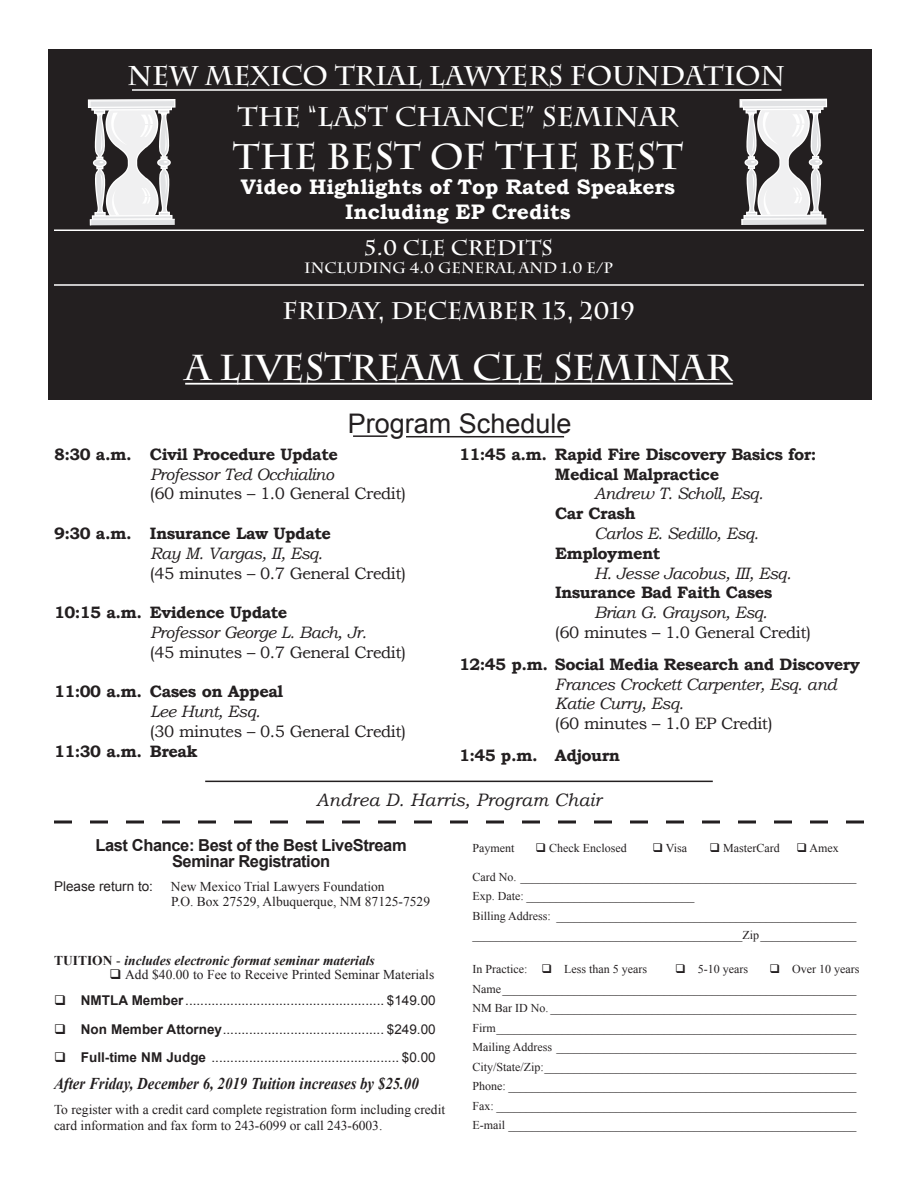
<style>
.page{position:relative;width:918px;height:1188px;background:#fff}
.page>*{position:absolute;margin:0;border:0;box-sizing:border-box;transform-origin:0 0}
.t1{font:700 36px "Charlemagne Std";letter-spacing:-.01em;color:#fff}
.t2{font:700 27px "Charlemagne Std";color:#fff}
.t3{font:27px "Arial";color:#231f20}
.t4{font:700 24px "Charlemagne Std";letter-spacing:-.01em;color:#fff}
.t5{font:700 21px "Bookman Old Style";color:#fff}
.t6{font:700 21px "Charlemagne Std";color:#fff}
.t7{font:italic 18px "Bookman Old Style";color:#231f20}
.t8{font:700 16.5px "Bookman Old Style";letter-spacing:-.03em;color:#231f20}
.t9{font:italic 16.5px "Bookman Old Style";letter-spacing:-.03em;color:#231f20}
.t10{font:16.5px "Bookman Old Style";letter-spacing:-.03em;color:#231f20}
.t11{font:700 16.5px "Arial";letter-spacing:-.025em;color:#231f20}
.t12{font:italic 700 16.5px "Times New Roman";color:#231f20;scale:.9 1}
.t13{font:700 15px "Charlemagne Std";color:#fff}
.t14{font:13.5px/16.2px "Times New Roman";color:#231f20}
.t15{font:13.5px "Arial";color:#231f20}
.t16{font:italic 700 13.5px "Times New Roman";color:#231f20}
.t17{font:12px "Times New Roman";color:#231f20}
.s1{font-style:normal}
.s2{font-weight:400;font-style:normal}
.s3{font-weight:700}
</style>
<div class="page">
<div style="left:49px;top:49px;width:823px;height:351px;background:#231f20"></div>
<hr style="left:185px;top:383px;width:548px;height:2px;background:#fff">
<svg style="left:54px;top:820px;width:810px;height:4px"></svg>
<hr style="left:132px;top:89px;width:650px;height:2px;background:#fff">
<hr style="left:54px;top:284px;width:810px;height:2px;background:#fff">
<hr style="left:54px;top:230px;width:810px;height:1px;background:#fff">
<svg style="left:88px;top:99px;width:87px;height:126px"></svg>
<svg style="left:740px;top:99px;width:87px;height:126px"></svg>
<hr style="left:353px;top:435px;width:34px;height:2px;background:#231f20">
<hr style="left:406px;top:436px;width:158px;height:1px;background:#231f20">
<hr style="left:205px;top:781px;width:508px;height:1px;background:#231f20">
<p class="t2" style="left:128px;top:60px;width:659px">NEW MEXICO TRIAL LAWYERS FOUNDATION</p>
<p class="t2" style="left:238px;top:101px;width:442px">THE “LAST CHANCE” SEMINAR</p>
<p class="t1" style="left:233px;top:136px;width:452px">THE BEST OF THE BEST</p>
<p class="t5" style="left:241px;top:172px;width:436px">Video Highlights of Top Rated Speakers</p>
<p class="t5" style="left:345px;top:197px;width:227px">Including EP Credits</p>
<p class="t6" style="left:365px;top:236px;width:190px">5.0 CLE CREDITS</p>
<p class="t13" style="left:304px;top:259px;width:310px">INCLUDING 4.0 GENERAL AND 1.0 E/P</p>
<p class="t4" style="left:283px;top:297px;width:354px">FRIDAY, DECEMBER 13, 2019</p>
<p class="t1" style="left:185px;top:347px;width:549px">A LIVESTREAM CLE SEMINAR</p>
<p class="t3" style="left:348px;top:406px;width:225px">Program Schedule</p>
<p class="t8" style="left:54px;top:442px;width:286px">8:30 a.m. Civil Procedure Update</p>
<p class="t9" style="left:150px;top:463px;width:185px">Professor Ted Occhialino</p>
<p class="t10" style="left:150px;top:483px;width:258px">(60 minutes – 1.0 General Credit)</p>
<p class="t8" style="left:54px;top:521px;width:279px">9:30 a.m. Insurance Law Update</p>
<p class="t9" style="left:150px;top:542px;width:174px">Ray M. Vargas, II, Esq.</p>
<p class="t10" style="left:150px;top:562px;width:258px">(45 minutes – 0.7 General Credit)</p>
<p class="t8" style="left:54px;top:601px;width:235px">10:15 a.m. Evidence Update</p>
<p class="t9" style="left:150px;top:621px;width:218px">Professor George L. Bach, Jr.</p>
<p class="t10" style="left:150px;top:641px;width:258px">(45 minutes – 0.7 General Credit)</p>
<p class="t8" style="left:54px;top:680px;width:231px">11:00 a.m. Cases on Appeal</p>
<p class="t9" style="left:150px;top:700px;width:112px">Lee Hunt, Esq.</p>
<p class="t10" style="left:150px;top:721px;width:258px">(30 minutes – 0.5 General Credit)</p>
<p class="t8" style="left:54px;top:739px;width:145px">11:30 a.m. Break</p>
<p class="t8" style="left:459px;top:442px;width:359px">11:45 a.m. Rapid Fire Discovery Basics for:</p>
<p class="t8" style="left:555px;top:462px;width:166px">Medical Malpractice</p>
<p class="t9" style="left:594px;top:483px;width:171px">Andrew T. Scholl, Esq.</p>
<p class="t8" style="left:555px;top:502px;width:82px">Car Crash</p>
<p class="t9" style="left:594px;top:522px;width:166px">Carlos E. Sedillo, Esq.</p>
<p class="t8" style="left:555px;top:541px;width:107px">Employment</p>
<p class="t9" style="left:594px;top:562px;width:199px">H. Jesse Jacobus, III, Esq.</p>
<p class="t8" style="left:555px;top:581px;width:219px">Insurance Bad Faith Cases</p>
<p class="t9" style="left:594px;top:601px;width:175px">Brian G. Grayson, Esq.</p>
<p class="t10" style="left:555px;top:622px;width:258px">(60 minutes – 1.0 General Credit)</p>
<p class="t8" style="left:459px;top:652px;width:403px">12:45 p.m. Social Media Research and Discovery</p>
<p class="t9" style="left:555px;top:673px;width:283px">Frances Crockett Carpenter, Esq. and</p>
<p class="t9" style="left:555px;top:693px;width:130px">Katie Curry, Esq.</p>
<p class="t10" style="left:555px;top:713px;width:219px">(60 minutes – 1.0 EP Credit)</p>
<p class="t8" style="left:459px;top:743px;width:163px">1:45 p.m. Adjourn</p>
<p class="t7" style="left:316px;top:788px;width:287px">Andrea D. Harris, Program Chair</p>
<p class="t11" style="left:95px;top:834px;width:313px">Last Chance: Best of the Best LiveStream</p>
<p class="t11" style="left:172px;top:850px;width:160px">Seminar Registration</p>
<p class="t15" style="left:54px;top:878px;width:101px">Please return to:</p>
<p class="t14" style="left:171px;top:878px;width:215px">New Mexico Trial Lawyers Foundation</p>
<p class="t14" style="left:171px;top:893px;width:261px">P.O. Box 27529, Albuquerque, NM 87125-7529</p>
<p class="t16" style="left:54px;top:951px;width:322px"><span class="s1">TUITION</span> <span class="s2">-</span> includes electronic format seminar materials</p>
<p class="t14" style="left:110px;top:966px;width:326px">❑ Add $40.00 to Fee to Receive Printed Seminar Materials</p>
<p class="t15" style="left:54px;top:992px;width:383px">❑ <span class="s3">NMTLA Member</span>..................................................... $149.00</p>
<p class="t15" style="left:54px;top:1020px;width:383px">❑ <span class="s3">Non Member Attorney</span>........................................... $249.00</p>
<p class="t15" style="left:54px;top:1049px;width:383px">❑ <span class="s3">Full-time NM Judge</span> .................................................. $0.00</p>
<p class="t12" style="left:54px;top:1072px;width:407px">After Friday, December 6, 2019 Tuition increases by $25.00</p>
<p class="t14" style="left:54px;top:1101px;width:393px">To register with a credit card complete registration form including credit card information and fax form to 243-6099 or call 243-6003.</p>
<p class="t17" style="left:472px;top:840px;width:44px">Payment</p>
<p class="t17" style="left:536px;top:840px;width:93px">❑ Check Enclosed</p>
<p class="t17" style="left:652px;top:840px;width:36px">❑ Visa</p>
<p class="t17" style="left:710px;top:840px;width:72px">❑ MasterCard</p>
<p class="t17" style="left:796px;top:840px;width:44px">❑ Amex</p>
<p class="t17" style="left:472px;top:869px;width:386px">Card No. ________________________________________________________</p>
<p class="t17" style="left:472px;top:888px;width:224px">Exp. Date: ____________________________</p>
<p class="t17" style="left:472px;top:908px;width:386px">Billing Address: __________________________________________________</p>
<p class="t17" style="left:472px;top:927px;width:385px">_____________________________________________Zip________________</p>
<p class="t17" style="left:472px;top:961px;width:176px">In Practice: ❑ Less than 5 years</p>
<p class="t17" style="left:675px;top:961px;width:75px">❑ 5-10 years</p>
<p class="t17" style="left:770px;top:961px;width:92px">❑ Over 10 years</p>
<p class="t17" style="left:472px;top:981px;width:385px">Name___________________________________________________________</p>
<p class="t17" style="left:472px;top:1000px;width:385px">NM Bar ID No. ___________________________________________________</p>
<p class="t17" style="left:472px;top:1020px;width:385px">Firm____________________________________________________________</p>
<p class="t17" style="left:472px;top:1039px;width:385px">Mailing Address __________________________________________________</p>
<p class="t17" style="left:472px;top:1059px;width:386px">City/State/Zip:____________________________________________________</p>
<p class="t17" style="left:472px;top:1078px;width:385px">Phone: __________________________________________________________</p>
<p class="t17" style="left:472px;top:1098px;width:385px">Fax: ____________________________________________________________</p>
<p class="t17" style="left:472px;top:1117px;width:386px">E-mail __________________________________________________________</p>
</div>
